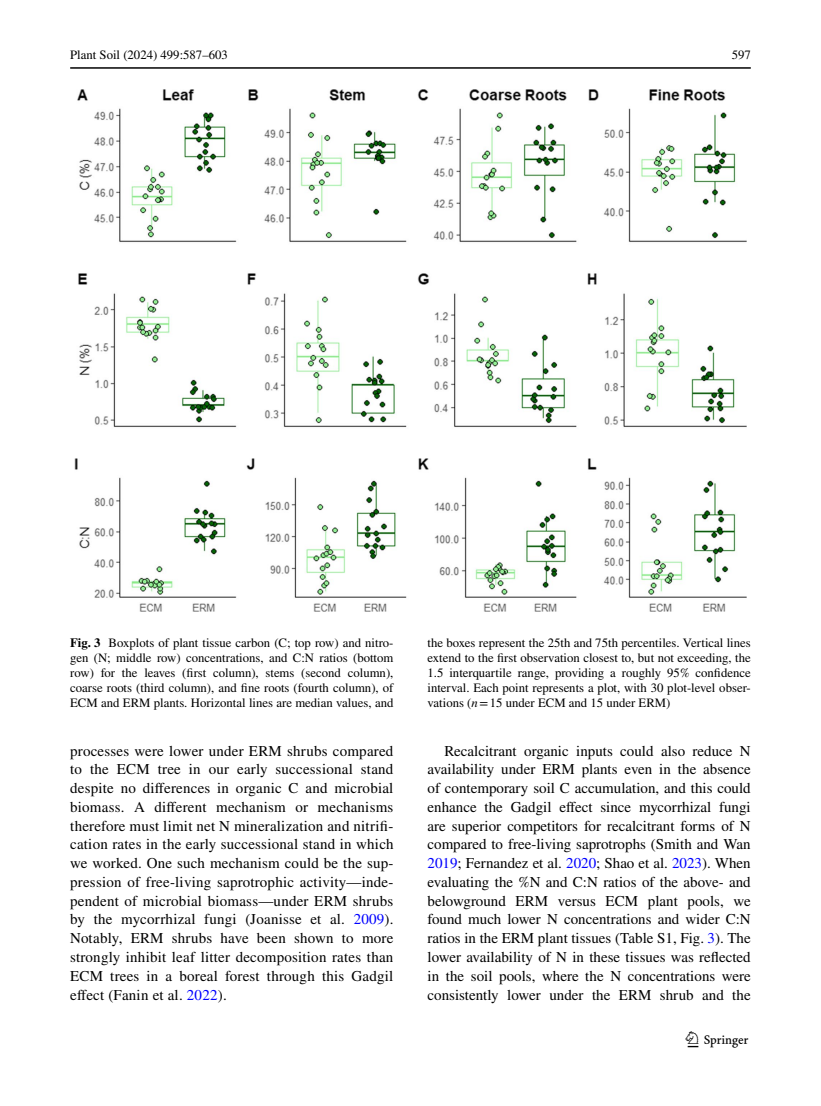
<style>
.page{position:relative;width:821px;height:1106px;background:#fff}
.page>*{position:absolute;margin:0;border:0;box-sizing:border-box;transform-origin:0 0}
.t1{font:22.5px "Springnew Regular 3";color:#000}
.t2{font:15px/18.8px "STIX";letter-spacing:.005em;color:#000;text-align:justify}
.t3{font:12.75px/15px "STIX";color:#000;text-align:justify}
.s1{font-weight:700}
.s2{font-style:italic}
.s3{color:#00f}
</style>
<div class="page">
<hr style="left:70px;top:67px;width:680px;height:2px;background:#000">
<img style="left:74px;top:89px;width:672px;height:522px">
<p class="t3" style="left:70px;top:48px;width:159px">Plant Soil (2024) 499:587–603</p>
<p class="t3" style="left:731px;top:49px;width:21px">597</p>
<p class="t3" style="left:70px;top:636px;width:325px"><span class="s1">Fig. 3</span> Boxplots of plant tissue carbon (C; top row) and nitro&shy;gen (N; middle row) concentrations, and C:N ratios (bottom row) for the leaves (first column), stems (second column), coarse roots (third column), and fine roots (fourth column), of ECM and ERM plants. Horizontal lines are median values, and</p>
<p class="t3" style="left:427px;top:636px;width:325px">the boxes represent the 25th and 75th percentiles. Vertical lines extend to the first observation closest to, but not exceeding, the 1.5 interquartile range, providing a roughly 95% confidence interval. Each point represents a plot, with 30 plot-level obser&shy;vations (<span class="s2">n</span>=15 under ECM and 15 under ERM)</p>
<p class="t2" style="left:70px;top:742px;width:325px">processes were lower under ERM shrubs compared to the ECM tree in our early successional stand despite no differences in organic C and microbial biomass. A different mechanism or mechanisms therefore must limit net N mineralization and nitrifi&shy;cation rates in the early successional stand in which we worked. One such mechanism could be the sup&shy;pression of free-living saprotrophic activity—inde&shy;pendent of microbial biomass—under ERM shrubs by the mycorrhizal fungi (Joanisse et al. <span class="s3">2009</span>).<br>Notably, ERM shrubs have been shown to more strongly inhibit leaf litter decomposition rates than ECM trees in a boreal forest through this Gadgil effect (Fanin et al. <span class="s3">2022</span>).</p>
<p class="t2" style="left:427px;top:742px;width:325px;text-indent:17px">Recalcitrant organic inputs could also reduce N availability under ERM plants even in the absence of contemporary soil C accumulation, and this could enhance the Gadgil effect since mycorrhizal fungi are superior competitors for recalcitrant forms of N compared to free-living saprotrophs (Smith and Wan <span class="s3">2019</span>; Fernandez et al. <span class="s3">2020</span>; Shao et al. <span class="s3">2023</span>). When evaluating the %N and C:N ratios of the above- and belowground ERM versus ECM plant pools, we found much lower N concentrations and wider C:N ratios in the ERM plant tissues (Table S1, Fig. <span class="s3">3</span>). The lower availability of N in these tissues was reflected in the soil pools, where the N concentrations were consistently lower under the ERM shrub and the</p>
<h1 class="t1" style="left:687px;top:1031px;width:62px">1 3</h1>
</div>
